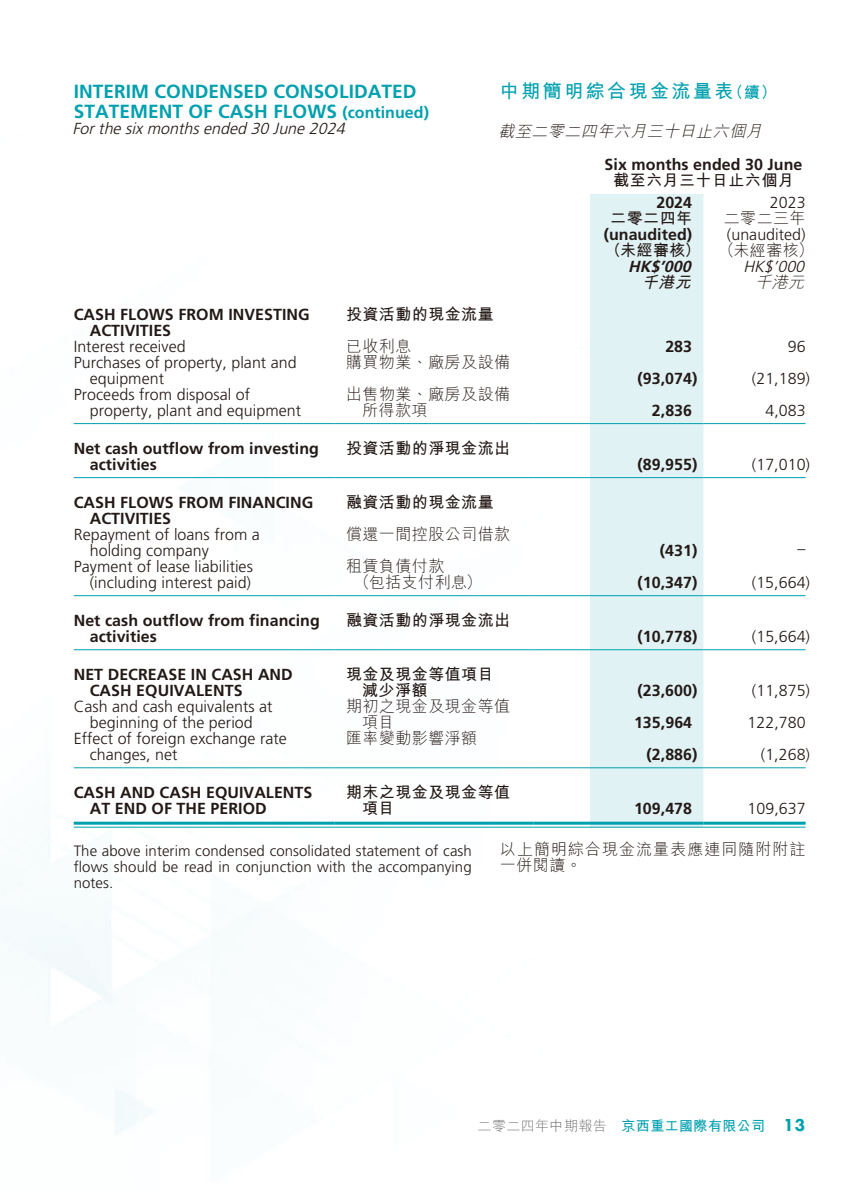
<style>
.page{position:relative;width:851px;height:1191px;background:#fff}
.page>*{position:absolute;margin:0;border:0;box-sizing:border-box;transform-origin:0 0}
.t1{font:700 19px/20px "Frutiger LT Pro";letter-spacing:.005em;color:#00a0af}
.t2{font:700 19px "M Hei HK";letter-spacing:.13em;color:#00a0af}
.t3{font:300 16px/16px "Frutiger LT Pro";letter-spacing:.005em;color:#231916}
.t4{font:700 16px/16px "Frutiger LT Pro";letter-spacing:.005em;color:#231916}
.t5{font:700 16px/16px "M Hei HK";letter-spacing:.03em;color:#231916}
.t6{font:300 16px/16px "M Hei HK";letter-spacing:.03em;color:#231916}
.t7{font:italic 300 16px "Frutiger LT Pro";color:#231916}
.t8{font:300 16px/16px "M Hei HK";letter-spacing:.065em;color:#231916}
.t9{font:italic 300 16px "M Hei HK";color:#231916}
.t10{font:italic 700 16px "Frutiger LT Pro";color:#231916}
.t11{font:italic 700 16px "M Hei HK";color:#231916}
.t12{font:300 15px/16px "Frutiger LT Pro";letter-spacing:.005em;color:#231916;text-align:justify}
.t13{font:700 14px "M Hei HK";letter-spacing:.03em;color:#00a0af}
.s1{font-size:16px}
.s2{font-weight:300}
.s3{font-weight:300;color:#727272}
.s4{font-family:"Futura PT";font-weight:800;font-size:18px}
</style>
<div class="page">
<img style="left:1px;top:194px;width:805px;height:940px">
<div style="left:590px;top:194px;width:113px;height:632px;background:#e1f2f4"></div>
<hr style="left:74px;top:423px;width:260px;height:1px;background:#00a0af">
<hr style="left:334px;top:423px;width:199px;height:1px;background:#00a0af">
<hr style="left:533px;top:423px;width:57px;height:1px;background:#00a0af">
<hr style="left:590px;top:423px;width:113px;height:1px;background:#00a0af">
<hr style="left:703px;top:423px;width:102px;height:1px;background:#00a0af">
<hr style="left:74px;top:477px;width:260px;height:1px;background:#00a0af">
<hr style="left:334px;top:477px;width:199px;height:1px;background:#00a0af">
<hr style="left:533px;top:477px;width:57px;height:1px;background:#00a0af">
<hr style="left:590px;top:477px;width:113px;height:1px;background:#00a0af">
<hr style="left:703px;top:477px;width:102px;height:1px;background:#00a0af">
<hr style="left:74px;top:595px;width:260px;height:1px;background:#00a0af">
<hr style="left:334px;top:595px;width:199px;height:1px;background:#00a0af">
<hr style="left:533px;top:595px;width:57px;height:1px;background:#00a0af">
<hr style="left:590px;top:595px;width:113px;height:1px;background:#00a0af">
<hr style="left:703px;top:595px;width:102px;height:1px;background:#00a0af">
<hr style="left:74px;top:649px;width:260px;height:1px;background:#00a0af">
<hr style="left:334px;top:649px;width:199px;height:1px;background:#00a0af">
<hr style="left:533px;top:649px;width:57px;height:1px;background:#00a0af">
<hr style="left:590px;top:649px;width:113px;height:1px;background:#00a0af">
<hr style="left:703px;top:649px;width:102px;height:1px;background:#00a0af">
<hr style="left:74px;top:767px;width:260px;height:1px;background:#00a0af">
<hr style="left:334px;top:767px;width:199px;height:1px;background:#00a0af">
<hr style="left:533px;top:767px;width:57px;height:1px;background:#00a0af">
<hr style="left:590px;top:767px;width:113px;height:1px;background:#00a0af">
<hr style="left:703px;top:767px;width:102px;height:1px;background:#00a0af">
<hr style="left:74px;top:821px;width:260px;height:3px;background:#00a0af">
<hr style="left:74px;top:826px;width:260px;height:1px;background:#00a0af">
<hr style="left:334px;top:821px;width:199px;height:3px;background:#00a0af">
<hr style="left:334px;top:826px;width:199px;height:1px;background:#00a0af">
<hr style="left:533px;top:821px;width:57px;height:3px;background:#00a0af">
<hr style="left:533px;top:826px;width:57px;height:1px;background:#00a0af">
<hr style="left:590px;top:821px;width:113px;height:3px;background:#00a0af">
<hr style="left:590px;top:826px;width:113px;height:1px;background:#00a0af">
<hr style="left:703px;top:821px;width:102px;height:3px;background:#00a0af">
<hr style="left:703px;top:826px;width:102px;height:1px;background:#00a0af">
<p class="t1" style="left:74px;top:82px;width:357px">INTERIM CONDENSED CONSOLIDATED<br>STATEMENT OF CASH FLOWS <span class="s1">(continued)</span></p>
<p class="t7" style="left:72px;top:119px;width:278px">Forthe sixmonthsended 30 June 2024</p>
<p class="t2" style="left:500px;top:78px;width:278px">中期簡明綜合現金流量表<span class="s1">（續）</span></p>
<p class="t9" style="left:498px;top:120px;width:269px">截至二零二四年六月三十日止六個月</p>
<p class="t4" style="left:604px;top:156px;width:199px">Six months ended 30 June</p>
<p class="t5" style="left:613px;top:171px;width:182px">截至六月三十日止六個月</p>
<p class="t4" style="left:656px;top:194px;width:37px">2024</p>
<p class="t3" style="left:769px;top:194px;width:37px">2023</p>
<p class="t5" style="left:610px;top:209px;width:83px">二零二四年</p>
<p class="t6" style="left:723px;top:210px;width:83px">二零二三年</p>
<p class="t4" style="left:603px;top:226px;width:90px">(unaudited)</p>
<p class="t3" style="left:726px;top:226px;width:80px">(unaudited)</p>
<p class="t5" style="left:605px;top:241px;width:210px">（未經審核） <span class="s2">（未經審核）</span></p>
<p class="t10" style="left:628px;top:257px;width:68px">HK$’000</p>
<p class="t7" style="left:743px;top:257px;width:67px">HK$’000</p>
<p class="t11" style="left:641px;top:270px;width:55px">千港元</p>
<p class="t9" style="left:755px;top:271px;width:55px">千港元</p>
<p class="t4" style="left:90px;top:306px;width:221px;text-indent:-16px">CASH FLOWS FROM INVESTING<br>ACTIVITIES</p>
<p class="t5" style="left:346px;top:305px;width:149px">投資活動的現金流量</p>
<p class="t3" style="left:74px;top:338px;width:113px">Interest received</p>
<p class="t6" style="left:346px;top:338px;width:67px">已收利息</p>
<p class="t4" style="left:665px;top:338px;width:28px">283</p>
<p class="t3" style="left:787px;top:338px;width:19px">96</p>
<p class="t3" style="left:90px;top:354px;width:208px;text-indent:-16px">Purchases of property, plant and equipment</p>
<p class="t6" style="left:346px;top:354px;width:166px">購買物業、廠房及設備</p>
<p class="t4" style="left:637px;top:370px;width:61px">(93,074)</p>
<p class="t3" style="left:751px;top:370px;width:60px">(21,189)</p>
<p class="t3" style="left:90px;top:386px;width:213px;text-indent:-16px">Proceeds from disposal of property, plant and equipment</p>
<p class="t6" style="left:362px;top:386px;width:149px;text-indent:-16px">出售物業、廠房及設備所得款項</p>
<p class="t4" style="left:651px;top:402px;width:42px">2,836</p>
<p class="t3" style="left:765px;top:402px;width:42px">4,083</p>
<p class="t4" style="left:90px;top:440px;width:230px;text-indent:-16px">Net cash outflow from investing activities</p>
<p class="t5" style="left:346px;top:439px;width:166px">投資活動的淨現金流出</p>
<p class="t4" style="left:90px;top:494px;width:225px;text-indent:-16px">CASH FLOWS FROM FINANCING<br>ACTIVITIES</p>
<p class="t5" style="left:346px;top:493px;width:149px">融資活動的現金流量</p>
<p class="t3" style="left:90px;top:526px;width:172px;text-indent:-16px">Repayment of loans from a holding company</p>
<p class="t6" style="left:346px;top:526px;width:166px">償還一間控股公司借款</p>
<p class="t3" style="left:74px;top:558px;width:181px;text-align:right">Payment of lease liabilities (including interest paid)</p>
<p class="t6" style="left:354px;top:558px;width:129px;text-indent:-8px">租賃負債付款<br>（包括支付利息）</p>
<p class="t4" style="left:90px;top:612px;width:231px;text-indent:-16px">Net cash outflow from financing activities</p>
<p class="t5" style="left:346px;top:611px;width:166px">融資活動的淨現金流出</p>
<p class="t4" style="left:90px;top:666px;width:204px;text-indent:-16px">NET DECREASE IN CASH AND<br>CASH EQUIVALENTS</p>
<p class="t5" style="left:362px;top:665px;width:133px;text-indent:-16px">現金及現金等值項目減少淨額</p>
<p class="t3" style="left:74px;top:699px;width:200px;text-align:center">Cash and cash equivalents at beginning of the period</p>
<p class="t6" style="left:362px;top:698px;width:149px;text-indent:-16px">期初之現金及現金等值項目</p>
<p class="t3" style="left:90px;top:731px;width:198px;text-indent:-16px">Effect of foreign exchange rate changes, net</p>
<p class="t6" style="left:346px;top:730px;width:133px">匯率變動影響淨額</p>
<p class="t4" style="left:90px;top:784px;width:224px;text-indent:-16px">CASH AND CASH EQUIVALENTS<br>AT END OF THE PERIOD</p>
<p class="t5" style="left:362px;top:783px;width:149px;text-indent:-16px">期末之現金及現金等值項目</p>
<p class="t4" style="left:637px;top:456px;width:61px">(89,955)</p>
<p class="t3" style="left:751px;top:456px;width:60px">(17,010)</p>
<p class="t4" style="left:659px;top:542px;width:39px">(431)</p>
<p class="t3" style="left:797px;top:540px;width:9px">–</p>
<p class="t4" style="left:637px;top:574px;width:61px">(10,347)</p>
<p class="t3" style="left:751px;top:574px;width:60px">(15,664)</p>
<p class="t4" style="left:637px;top:628px;width:61px">(10,778)</p>
<p class="t3" style="left:751px;top:629px;width:60px">(15,664)</p>
<p class="t4" style="left:637px;top:682px;width:61px">(23,600)</p>
<p class="t3" style="left:751px;top:683px;width:60px">(11,875)</p>
<p class="t4" style="left:634px;top:714px;width:60px">135,964</p>
<p class="t3" style="left:747px;top:715px;width:60px">122,780</p>
<p class="t4" style="left:646px;top:746px;width:52px">(2,886)</p>
<p class="t3" style="left:760px;top:747px;width:51px">(1,268)</p>
<p class="t4" style="left:634px;top:800px;width:60px">109,478</p>
<p class="t3" style="left:747px;top:801px;width:60px">109,637</p>
<p class="t12" style="left:74px;top:842px;width:399px">The above interim condensed consolidated statement of cash flows should be read in conjunction with the accompanying notes.</p>
<p class="t8" style="left:500px;top:840px;width:307px">以上簡明綜合現金流量表應連同隨附附註一併閱讀。</p>
<p class="t13" style="left:477px;top:1115px;width:329px"><span class="s3">二零二四年中期報告</span> 京西重工國際有限公司 <span class="s4">13</span></p>
</div>
